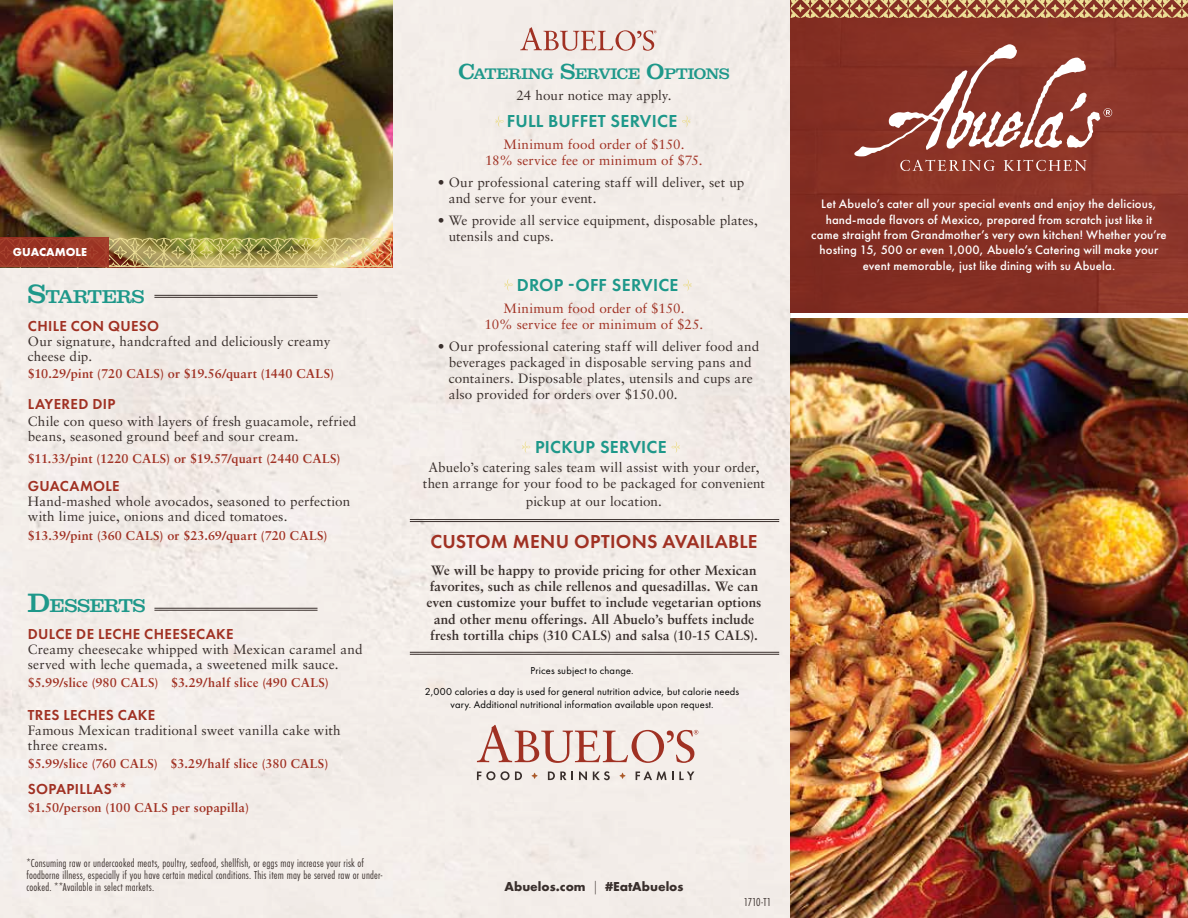
<style>
.page{position:relative;width:1188px;height:918px;background:#fff}
.page>*{position:absolute;margin:0;border:0;box-sizing:border-box;transform-origin:0 0}
.t1{font:600 19.5px "Futura PT";letter-spacing:.015em;color:#a03123}
.t2{font:600 18px "Futura PT";letter-spacing:.015em;color:#1e988a}
.t3{font:500 17.85px "Clarendon";letter-spacing:.005em;color:#1e988a}
.t4{font:600 15px "Futura PT";letter-spacing:.02em;color:#a03123}
.t5{font:500 14.7px "Clarendon";letter-spacing:.01em;color:#1e988a}
.t6{font:13.5px/16.2px "Sabon LT Std";letter-spacing:.01em;color:#392f2c}
.t7{font:700 13.5px/16.2px "Sabon LT Std";letter-spacing:.005em;color:#392f2c;text-align:center}
.t8{font:13.5px/16.2px "Sabon LT Std";letter-spacing:.015em;color:#a03123;text-align:center}
.t9{font:700 13.5px "Futura PT";color:#392f2c}
.t10{font:500 12.75px/15.3px "Futura PT";letter-spacing:.01em;color:#fff;text-align:center}
.t11{font:700 12.75px "Sabon LT Std";letter-spacing:.015em;color:#a03123}
.t12{font:12px/12px "Futura PT Cond";letter-spacing:.015em;color:#392f2c}
.t13{font:700 12px "Futura PT";color:#fff}
.t14{font:10.5px/20.7px "Futura PT";letter-spacing:.015em;color:#000;text-align:center}
.s1{font-size:25.5px}
.s2{font-size:21px}
.s3{font-weight:300}
</style>
<div class="page">
<div style="left:0;top:0;width:790px;height:918px;background:#f4eee9"></div>
<img style="left:791px;top:18px;width:397px;height:294px">
<svg style="left:790px;top:0;width:398px;height:18px"></svg>
<img style="left:791px;top:319px;width:397px;height:599px">
<svg style="left:854px;top:44px;width:258px;height:127px"></svg>
<svg style="left:520px;top:27px;width:137px;height:24px"></svg>
<svg style="left:682px;top:115px;width:8px;height:12px"></svg>
<svg style="left:683px;top:279px;width:9px;height:12px"></svg>
<svg style="left:522px;top:441px;width:8px;height:12px"></svg>
<svg style="left:672px;top:441px;width:8px;height:12px"></svg>
<svg style="left:477px;top:725px;width:221px;height:38px"></svg>
<svg style="left:619px;top:773px;width:7px;height:6px"></svg>
<svg style="left:531px;top:773px;width:7px;height:6px"></svg>
<svg style="left:477px;top:771px;width:45px;height:9px"></svg>
<svg style="left:548px;top:772px;width:25px;height:8px"></svg>
<svg style="left:579px;top:772px;width:8px;height:8px"></svg>
<svg style="left:593px;top:771px;width:17px;height:9px"></svg>
<svg style="left:636px;top:772px;width:58px;height:8px"></svg>
<hr style="left:410px;top:519px;width:369px;height:1px;background:#392f2c">
<hr style="left:410px;top:521px;width:369px;height:1px;background:#392f2c">
<hr style="left:154px;top:608px;width:164px;height:1px;background:#392f2c">
<hr style="left:154px;top:610px;width:164px;height:1px;background:#392f2c">
<hr style="left:154px;top:295px;width:164px;height:1px;background:#392f2c">
<hr style="left:154px;top:297px;width:164px;height:1px;background:#392f2c">
<hr style="left:410px;top:652px;width:369px;height:1px;background:#392f2c">
<hr style="left:410px;top:654px;width:369px;height:1px;background:#392f2c">
<img style="left:0;top:0;width:392px;height:234px">
<img style="left:0;top:234px;width:393px;height:34px">
<div style="left:0;top:238px;width:109px;height:29px;background:#a03123"></div>
<svg style="left:495px;top:115px;width:9px;height:13px"></svg>
<svg style="left:504px;top:279px;width:9px;height:12px"></svg>
<p class="t13" style="left:13px;top:245px;width:76px">GUACAMOLE</p>
<h3 class="t3" style="left:28px;top:285px;width:117px"><span class="s1">S</span>TARTERS</h3>
<p class="t4" style="left:28px;top:316px;width:133px">CHILE CON QUESO</p>
<p class="t6" style="left:28px;top:333px;width:304px;line-height:15px">Our signature, handcrafted and deliciously creamy cheese dip.</p>
<p class="t11" style="left:28px;top:366px;width:308px">$10.29/pint (720 CALS) or $19.56/quart (1440 CALS)</p>
<p class="t4" style="left:28px;top:395px;width:89px">LAYERED DIP</p>
<p class="t6" style="left:28px;top:414px;width:330px;line-height:15px">Chile con queso with layers of fresh guacamole, refried beans, seasoned ground beef and sour cream.</p>
<p class="t11" style="left:28px;top:451px;width:314px">$11.33/pint (1220 CALS) or $19.57/quart (2440 CALS)</p>
<p class="t4" style="left:28px;top:477px;width:93px">GUACAMOLE</p>
<p class="t6" style="left:28px;top:494px;width:324px;line-height:15px">Hand-mashed whole avocados, seasoned to perfection with lime juice, onions and diced tomatoes.</p>
<p class="t11" style="left:28px;top:528px;width:301px">$13.39/pint (360 CALS) or $23.69/quart (720 CALS)</p>
<h3 class="t3" style="left:28px;top:594px;width:118px"><span class="s1">D</span>ESSERTS</h3>
<p class="t4" style="left:28px;top:625px;width:207px">DULCE DE LECHE CHEESECAKE</p>
<p class="t6" style="left:28px;top:642px;width:336px;line-height:15px">Creamy cheesecake whipped with Mexican caramel and served with leche quemada, a sweetened milk sauce.</p>
<p class="t11" style="left:28px;top:675px;width:302px">$5.99/slice (980 CALS) $3.29/half slice (490 CALS)</p>
<p class="t4" style="left:28px;top:706px;width:129px">TRES LECHES CAKE</p>
<p class="t6" style="left:28px;top:723px;width:314px;line-height:15px">Famous Mexican traditional sweet vanilla cake with three creams.</p>
<p class="t11" style="left:28px;top:756px;width:302px">$5.99/slice (760 CALS) $3.29/half slice (380 CALS)</p>
<p class="t4" style="left:28px;top:780px;width:101px">SOPAPILLAS**</p>
<p class="t11" style="left:28px;top:799px;width:223px">$1.50/person (100 CALS per sopapilla)</p>
<p class="t12" style="left:26px;top:857px;width:358px">*Consuming raw or undercooked meats, poultry, seafood, shellfish, or eggs may increase your risk of foodborne illness, especially if you have certain medical conditions. This item may be served raw or under&shy;cooked. **Available in select markets.</p>
<p class="t5" style="left:458px;top:64px;width:272px"><span class="s2">C</span>ATERING <span class="s2">S</span>ERVICE <span class="s2">O</span>PTIONS</p>
<p class="t6" style="left:516px;top:88px;width:157px">24 hour notice may apply.</p>
<h2 class="t2" style="left:507px;top:110px;width:172px">FULL BUFFET SERVICE</h2>
<p class="t8" style="left:485px;top:136px;width:219px">Minimum food order of $150.<br>18% service fee or minimum of $75.</p>
<p class="t6" style="left:449px;top:174px;width:297px;text-indent:-11px">• Our professional catering staff will deliver, set up and serve for your event.</p>
<p class="t6" style="left:449px;top:212px;width:311px;text-indent:-11px">• We provide all service equipment, disposable plates, utensils and cups.</p>
<h2 class="t2" style="left:517px;top:274px;width:163px">DROP -OFF SERVICE</h2>
<p class="t8" style="left:485px;top:300px;width:220px">Minimum food order of $150.<br>10% service fee or minimum of $25.</p>
<p class="t6" style="left:449px;top:338px;width:312px;text-indent:-11px">• Our professional catering staff will deliver food and beverages packaged in disposable serving pans and containers. Disposable plates, utensils and cups are also provided for orders over $150.00.</p>
<h2 class="t2" style="left:535px;top:436px;width:133px">PICKUP SERVICE</h2>
<p class="t6" style="left:423px;top:459px;width:344px;text-align:center">Abuelo’s catering sales team will assist with your order, then arrange for your food to be packaged for convenient</p>
<p class="t6" style="left:526px;top:493px;width:138px">pickup at our location.</p>
<h1 class="t1" style="left:430px;top:529px;width:329px">CUSTOM MENU OPTIONS AVAILABLE</h1>
<p class="t7" style="left:426px;top:562px;width:337px">We will be happy to provide pricing for other Mexican favorites, such as chile rellenos and quesadillas. We can even customize your buffet to include vegetarian options and other menu offerings. All Abuelo’s buffets include fresh tortilla chips (310 CALS) and salsa (10-15 CALS).</p>
<p class="t14" style="left:425px;top:660px;width:316px">Prices subject to change.<br>2,000 calories a day is used for general nutrition advice, but calorie needs</p>
<p class="t14" style="left:451px;top:694px;width:265px">vary. Additional nutritional information available upon request.</p>
<p class="t9" style="left:504px;top:878px;width:181px">Abuelos.com <span class="s3">|</span> #EatAbuelos</p>
<p class="t12" style="left:744px;top:896px;width:29px">1710-T1</p>
<p class="t10" style="left:811px;top:196px;width:357px">Let Abuelo’s cater all your special events and enjoy the delicious, hand-made flavors of Mexico, prepared from scratch just like it came straight from Grandmother’s very own kitchen! Whether you’re hosting 15, 500 or even 1,000, Abuelo’s Catering will make your event memorable, just like dining with su Abuela.</p>
</div>
